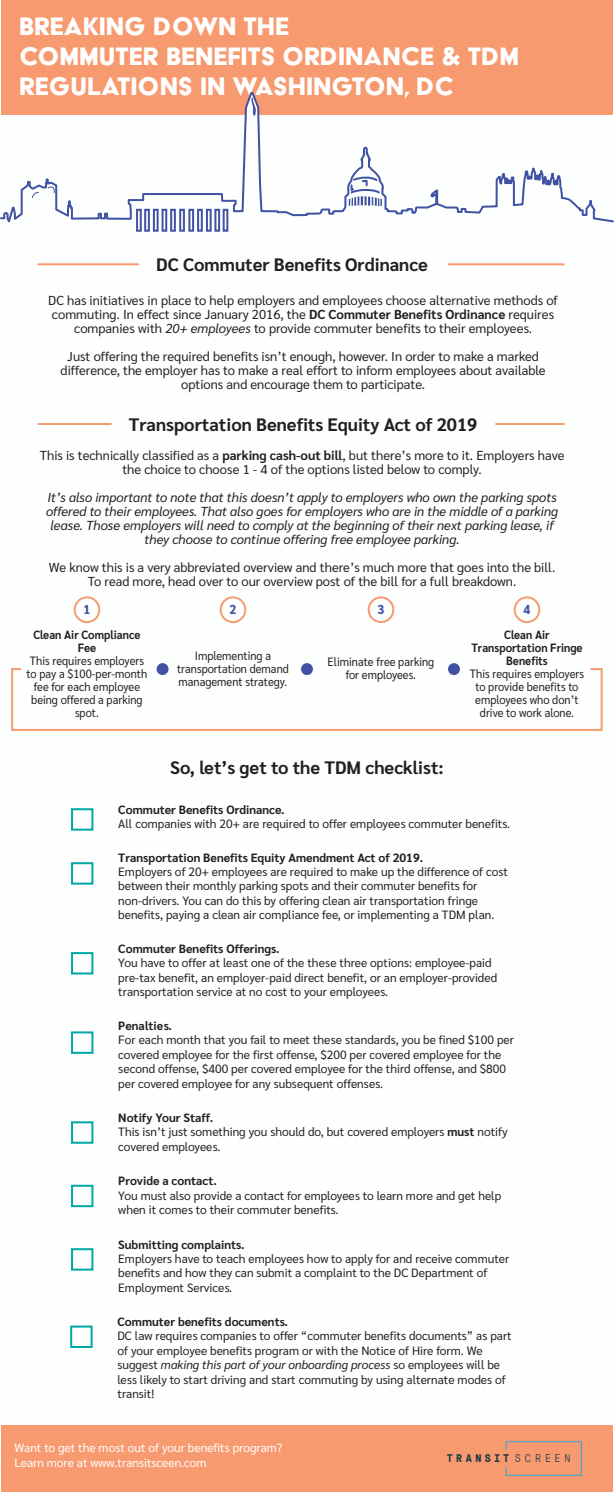
<style>
.page{position:relative;width:614px;height:1492px;background:#fff}
.page>*{position:absolute;margin:0;border:0;box-sizing:border-box;transform-origin:0 0}
.t1{font:29.2px/30px "Acier BAT Text Solid";color:#fff}
.t2{font:700 18px "Sarabun";color:#231f20}
.t3{font:13px/14px "Sarabun";color:#231f20;text-align:center}
.t4{font:italic 13px/14px "Sarabun";color:#231f20;text-align:center}
.t5{font:800 13px "Sarabun";color:#4052a3;scale:.93 1}
.t6{font:12px/14.4px "Sarabun";color:#231f20}
.t7{font:12px/13px "Sarabun";color:#231f20;text-align:center;scale:.93 1}
.t8{font:700 12px "Sarabun";color:#231f20}
.t9{font:12px/14.4px "Sarabun";color:#fff}
.t10{font:700 12px/13px "Sarabun";color:#231f20;text-align:center;scale:.93 1}
.t11{font:700 11.2px "GT Pressura Mono";letter-spacing:.285em;color:#223b47}
.s1{font-weight:700}
.s2{font-style:italic}
.s3{font-weight:300}
</style>
<div class="page">
<div style="left:1px;top:0;width:612px;height:91px;background:#f79a6f"></div>
<div style="left:71px;top:808px;width:22px;height:23px;border:2px solid #00a7a7"></div>
<div style="left:71px;top:862px;width:22px;height:23px;border:2px solid #00a7a7"></div>
<div style="left:71px;top:952px;width:22px;height:22px;border:2px solid #00a7a7"></div>
<div style="left:71px;top:1031px;width:22px;height:23px;border:2px solid #00a7a7"></div>
<div style="left:71px;top:1121px;width:22px;height:23px;border:2px solid #00a7a7"></div>
<div style="left:1px;top:1425px;width:612px;height:67px;background:#f79a6f"></div>
<svg style="left:0;top:91px;width:614px;height:136px"></svg>
<div style="left:136px;top:209px;width:6px;height:23px;border:2px solid #4052a3"></div>
<div style="left:144px;top:209px;width:6px;height:23px;border:2px solid #4052a3"></div>
<div style="left:153px;top:209px;width:6px;height:23px;border:2px solid #4052a3"></div>
<div style="left:162px;top:209px;width:5px;height:23px;border:2px solid #4052a3"></div>
<div style="left:170px;top:209px;width:6px;height:23px;border:2px solid #4052a3"></div>
<div style="left:179px;top:209px;width:6px;height:23px;border:2px solid #4052a3"></div>
<div style="left:188px;top:209px;width:6px;height:23px;border:2px solid #4052a3"></div>
<div style="left:197px;top:209px;width:6px;height:23px;border:2px solid #4052a3"></div>
<div style="left:206px;top:209px;width:6px;height:23px;border:2px solid #4052a3"></div>
<div style="left:214px;top:209px;width:6px;height:23px;border:2px solid #4052a3"></div>
<div style="left:223px;top:209px;width:5px;height:23px;border:2px solid #4052a3"></div>
<svg style="left:348px;top:176px;width:34px;height:30px"></svg>
<svg style="left:31px;top:191px;width:9px;height:8px"></svg>
<svg style="left:47px;top:185px;width:8px;height:9px"></svg>
<svg style="left:251px;top:97px;width:5px;height:19px"></svg>
<div style="left:157px;top:663px;width:12px;height:12px;background:#4052a3;border-radius:50%"></div>
<div style="left:301px;top:663px;width:12px;height:12px;background:#4052a3;border-radius:50%"></div>
<div style="left:448px;top:663px;width:12px;height:12px;background:#4052a3;border-radius:50%"></div>
<svg style="left:11px;top:667px;width:592px;height:64px"></svg>
<div style="left:74px;top:596px;width:26px;height:27px;border:2px solid #f79a6f;border-radius:50%"></div>
<div style="left:220px;top:596px;width:26px;height:27px;border:2px solid #f79a6f;border-radius:50%"></div>
<div style="left:368px;top:596px;width:26px;height:27px;border:2px solid #f79a6f;border-radius:50%"></div>
<div style="left:514px;top:596px;width:26px;height:27px;border:2px solid #f79a6f;border-radius:50%"></div>
<hr style="left:495px;top:423px;width:70px;height:2px;background:#f79a6f">
<hr style="left:38px;top:423px;width:73px;height:2px;background:#f79a6f">
<div style="left:71px;top:1185px;width:22px;height:22px;border:2px solid #00a7a7"></div>
<div style="left:71px;top:1248px;width:22px;height:22px;border:2px solid #00a7a7"></div>
<div style="left:70px;top:1325px;width:23px;height:23px;border:2px solid #00a7a7"></div>
<hr style="left:448px;top:263px;width:117px;height:2px;background:#f79a6f">
<hr style="left:38px;top:263px;width:100px;height:2px;background:#f79a6f">
<svg style="left:505px;top:1441px;width:77px;height:35px"></svg>
<h1 class="t1" style="left:19px;top:11px;width:502px">BREAKING DOWN THE<br>COMMUTER BENEFITS ORDINANCE &amp; TDM<br>REGULATIONS IN WASHINGTON, DC</h1>
<h2 class="t2" style="left:156px;top:254px;width:273px">DC Commuter Benefits Ordinance</h2>
<p class="t3" style="left:48px;top:293px;width:511px">DC has initiatives in place to help employers and employees choose alternative methods of commuting. In effect since January 2016, the <span class="s1">DC Commuter Benefits Ordinance</span> requires companies with <span class="s2">20+ employees</span> to provide commuter benefits to their employees.</p>
<p class="t3" style="left:61px;top:349px;width:487px">Just offering the required benefits isn’t enough, however. In order to make a marked difference, the employer has to make a real effort to inform employees about available options and encourage them to participate.</p>
<h2 class="t2" style="left:129px;top:414px;width:350px">Transportation Benefits Equity Act of 2019</h2>
<p class="t3" style="left:40px;top:449px;width:526px">This is technically classified as a <span class="s1">parking cash-out bill</span>, but there’s more to it. Employers have the choice to choose 1 - 4 of the options listed below to comply.</p>
<p class="t4" style="left:46px;top:491px;width:514px">It’s also important to note that this doesn’t apply to employers who own the parking spots offered to their employees. That also goes for employers who are in the middle of a parking lease. Those employers will need to comply at the beginning of their next parking lease, if they choose to continue offering free employee parking.</p>
<p class="t3" style="left:49px;top:561px;width:508px">We know this is a very abbreviated overview and there’s much more that goes into the bill.<br>To read more, head over to our overview post of the bill for a full breakdown.</p>
<p class="t5" style="left:84px;top:602px;width:9px">1</p>
<p class="t5" style="left:230px;top:602px;width:9px">2</p>
<p class="t5" style="left:378px;top:602px;width:9px">3</p>
<p class="t5" style="left:524px;top:602px;width:9px">4</p>
<p class="t10" style="left:33px;top:628px;width:117px">Clean Air Compliance<br>Fee</p>
<p class="t7" style="left:27px;top:654px;width:131px">This requires employers to pay a $100-per-month fee for each employee being offered a parking spot.</p>
<p class="t7" style="left:177px;top:649px;width:122px">Implementing a transportation demand management strategy.</p>
<p class="t7" style="left:328px;top:656px;width:116px">Eliminate free parking for employees.</p>
<p class="t10" style="left:471px;top:628px;width:121px">Clean Air<br>Transportation Fringe<br>Benefits</p>
<p class="t7" style="left:470px;top:667px;width:124px">This requires employers to provide benefits to employees who don’t drive to work alone.</p>
<h2 class="t2" style="left:170px;top:757px;width:275px">So, let’s get to the TDM checklist:</h2>
<p class="t8" style="left:118px;top:802px;width:168px">Commuter Benefits Ordinance.</p>
<p class="t6" style="left:118px;top:817px;width:393px">All companies with 20+ are required to offer employees commuter benefits.</p>
<p class="t8" style="left:118px;top:850px;width:307px">Transportation Benefits Equity Amendment Act of 2019.</p>
<p class="t6" style="left:118px;top:865px;width:391px">Employers of 20+ employees are required to make up the difference of cost between their monthly parking spots and their commuter benefits for non-drivers. You can do this by offering clean air transportation fringe benefits, paying a clean air compliance fee, or implementing a TDM plan.</p>
<p class="t8" style="left:118px;top:942px;width:163px">Commuter Benefits Offerings.</p>
<p class="t6" style="left:118px;top:956px;width:380px">You have to offer at least one of the these three options: employee-paid pre-tax benefit, an employer-paid direct benefit, or an employer-provided transportation service at no cost to your employees.</p>
<p class="t8" style="left:118px;top:1019px;width:55px">Penalties.</p>
<p class="t6" style="left:118px;top:1033px;width:397px">For each month that you fail to meet these standards, you be fined $100 per covered employee for the first offense, $200 per covered employee for the second offense, $400 per covered employee for the third offense, and $800 per covered employee for any subsequent offenses.</p>
<p class="t6" style="left:118px;top:1110px;width:391px"><span class="s1">Notify Your Staff.<br></span>This isn’t just something you should do, but covered employers <span class="s1">must</span> notify covered employees.</p>
<p class="t8" style="left:118px;top:1174px;width:100px">Provide a contact.</p>
<p class="t6" style="left:118px;top:1188px;width:385px">You must also provide a contact for employees to learn more and get help when it comes to their commuter benefits.</p>
<p class="t8" style="left:118px;top:1237px;width:128px">Submitting complaints.</p>
<p class="t6" style="left:118px;top:1252px;width:392px">Employers have to teach employees how to apply for and receive commuter benefits and how they can submit a complaint to the DC Department of<br>Employment Services.</p>
<p class="t8" style="left:117px;top:1315px;width:172px">Commuter benefits documents.</p>
<p class="t6" style="left:117px;top:1329px;width:396px">DC law requires companies to offer “commuter benefits documents” as part of your employee benefits program or with the Notice of Hire form. We suggest <span class="s2">making this part of your onboarding process</span> so employees will be less likely to start driving and start commuting by using alternate modes of transit!</p>
<p class="t9" style="left:14px;top:1441px;width:269px">Want to get the most out of your benefits program?<br>Learn more at www.transitsceen.com</p>
<p class="t11" style="left:447px;top:1450px;width:125px">TRANSIT <span class="s3">SCREEN</span></p>
</div>
